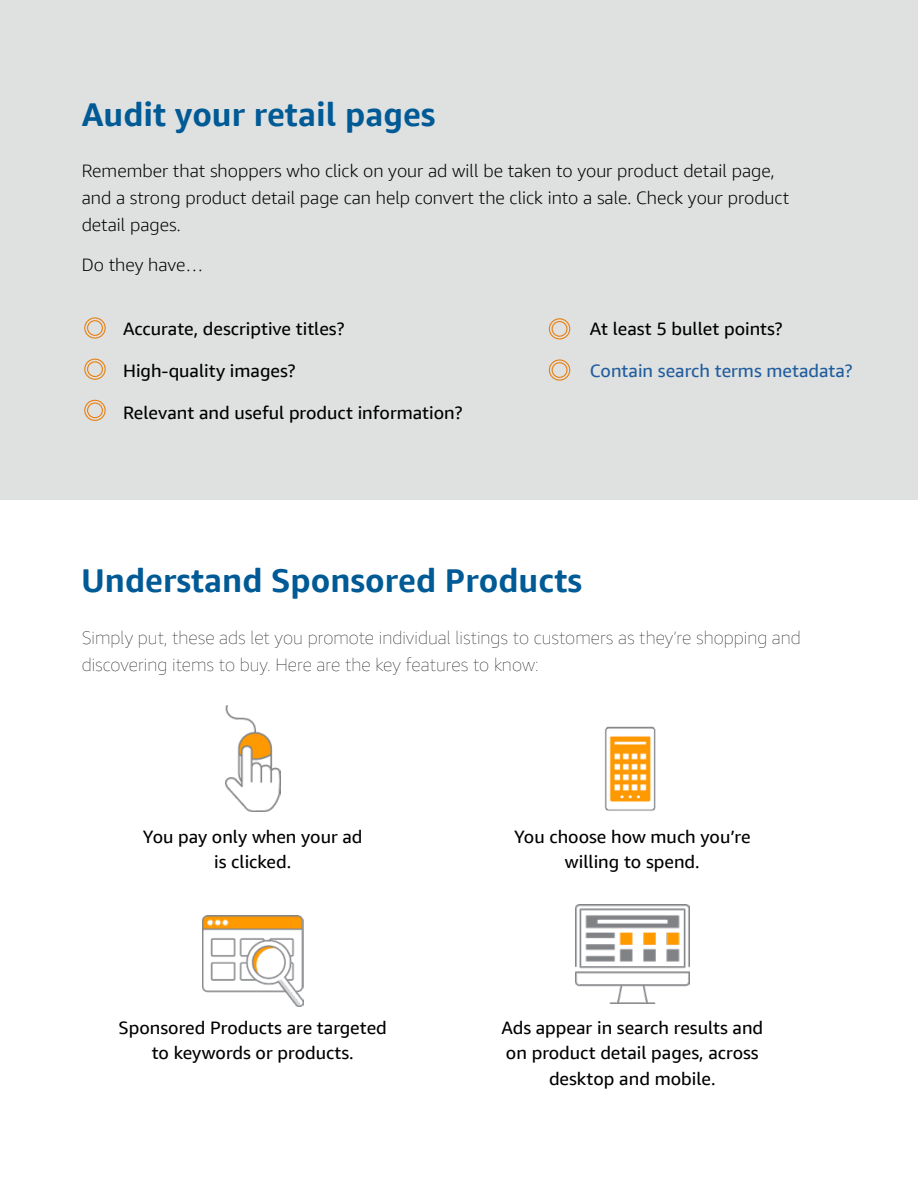
<style>
.page{position:relative;width:918px;height:1188px;background:#fff}
.page>*{position:absolute;margin:0;border:0;box-sizing:border-box;transform-origin:0 0}
.t1{font:700 33px "Amazon Ember Display";color:#005a95}
.t2{font:18px/25.5px "Amazon Ember Display";color:#000;text-align:center}
.t3{font:300 18px/27px "Amazon Ember Display";color:#000}
.t4{font:100 18px/27px "Amazon Ember";color:#000}
.t5{font:18px "Amazon Ember Display";color:#205d9e}
</style>
<div class="page">
<div style="left:0;top:0;width:918px;height:500px;background:#dfe0e0"></div>
<svg style="left:84px;top:317px;width:22px;height:22px"></svg>
<svg style="left:84px;top:358px;width:22px;height:22px"></svg>
<svg style="left:84px;top:399px;width:22px;height:22px"></svg>
<svg style="left:548px;top:318px;width:23px;height:22px"></svg>
<svg style="left:548px;top:359px;width:23px;height:22px"></svg>
<hr style="left:917px;top:903px;width:1px;height:285px;background:#dfe0e0">
<img style="left:202px;top:915px;width:101px;height:92px">
<img style="left:225px;top:706px;width:55px;height:105px">
<img style="left:576px;top:905px;width:113px;height:99px">
<img style="left:604px;top:726px;width:52px;height:85px">
<h1 class="t1" style="left:82px;top:94px;width:355px">Audit your retail pages</h1>
<p class="t3" style="left:82px;top:157px;width:709px">Remember that shoppers who click on your ad will be taken to your product detail page, and a strong product detail page can help convert the click into a sale. Check your product detail pages.</p>
<p class="t3" style="left:82px;top:251px;width:123px">Do they have…</p>
<p class="t2" style="left:123px;top:316px;width:223px">Accurate, descriptive titles?</p>
<p class="t2" style="left:123px;top:358px;width:174px">High-quality images?</p>
<p class="t2" style="left:123px;top:400px;width:341px">Relevant and useful product information?</p>
<p class="t2" style="left:590px;top:316px;width:195px">At least 5 bullet points?</p>
<p class="t5" style="left:590px;top:359px;width:265px">Contain search terms metadata?</p>
<h1 class="t1" style="left:81px;top:560px;width:503px">Understand Sponsored Products</h1>
<p class="t4" style="left:82px;top:624px;width:721px">Simply put, these ads let you promote individual listings to customers as they’re shopping and discovering items to buy. Here are the key features to know:</p>
<p class="t2" style="left:143px;top:824px;width:221px">You pay only when your ad is clicked.</p>
<p class="t2" style="left:514px;top:824px;width:238px">You choose how much you’re willing to spend.</p>
<p class="t2" style="left:119px;top:1015px;width:270px">Sponsored Products are targeted to keywords or products.</p>
<p class="t2" style="left:501px;top:1015px;width:263px">Ads appear in search results and on product detail pages, across desktop and mobile.</p>
</div>
